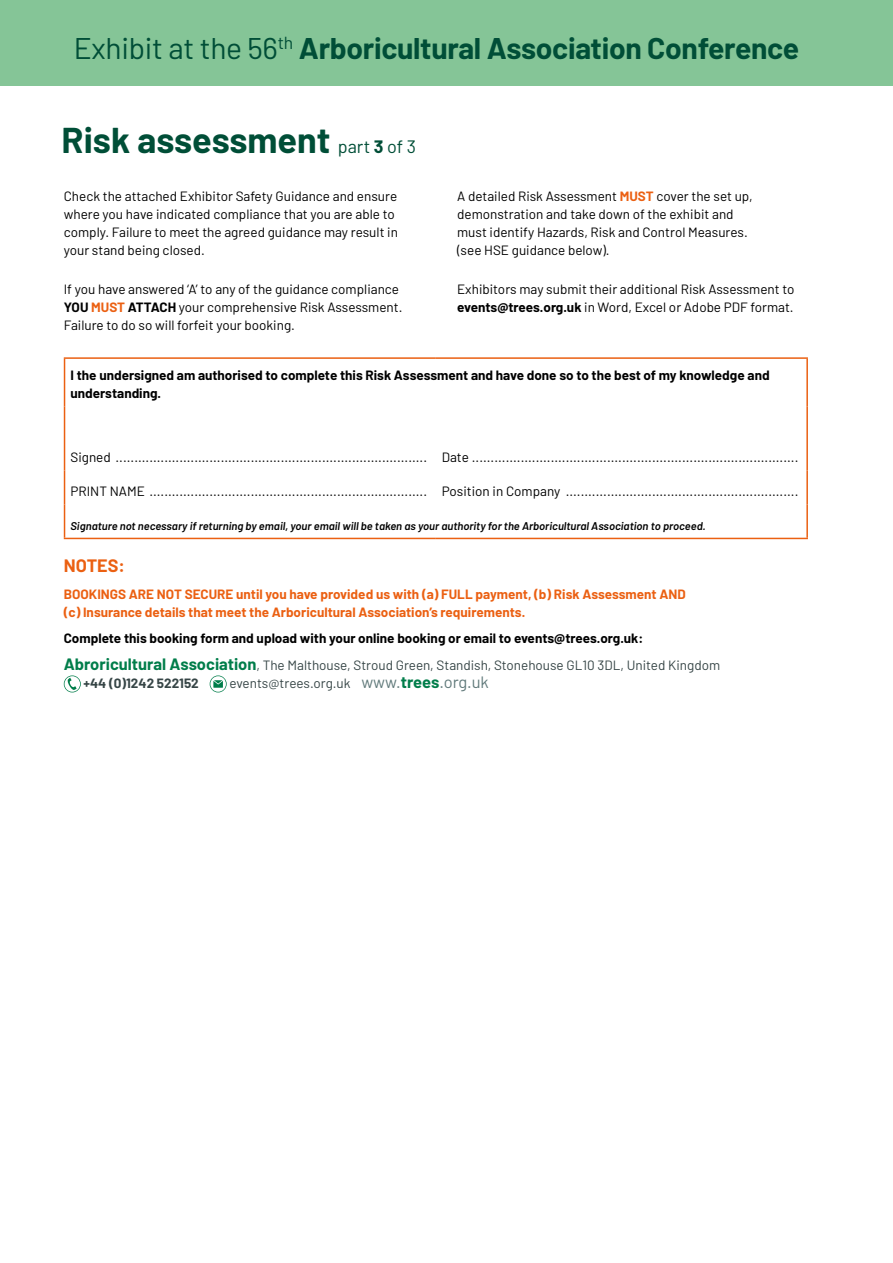
<style>
.page{position:relative;width:893px;height:1263px;background:#fff}
.page>*{position:absolute;margin:0;border:0;box-sizing:border-box;transform-origin:0 0}
.t1{font:700 36px "Barlow";color:#004e37}
.t2{font:700 30px "Barlow";letter-spacing:-.01em;color:#004e37}
.t3{font:700 18px "Barlow";color:#eb6012}
.t4{font:13.5px/18px "Barlow";color:#000}
.t5{font:700 13.5px/18px "Barlow";color:#000}
.t6{font:700 13.5px/18px "Barlow";color:#eb6012}
.t7{font:13.5px "Barlow";color:#364546}
.t8{font:700 13.5px "Barlow";color:#364546}
.t9{font:italic 600 11.25px "Barlow";color:#000}
.s1{font-weight:400}
.s2{font-weight:400;font-size:18px}
.s3{font-size:18px}
.s4{font-weight:700}
.s5{font-weight:700;color:#eb6012}
.s6{font-size:16.5px;color:#007d4a}
.s7{font-weight:400;color:#364546}
.s8{font-size:16.5px;color:#617a7b}
.s9{font-weight:700;font-size:16.5px;color:#007d4a}
</style>
<div class="page">
<hr style="left:64px;top:357px;width:372px;height:2px;background:#eb6012">
<hr style="left:64px;top:359px;width:1px;height:48px;background:#eb6012">
<hr style="left:436px;top:357px;width:372px;height:2px;background:#eb6012">
<hr style="left:806px;top:359px;width:2px;height:48px;background:#eb6012">
<hr style="left:64px;top:407px;width:1px;height:63px;background:#eb6012">
<hr style="left:806px;top:407px;width:2px;height:63px;background:#eb6012">
<hr style="left:64px;top:504px;width:1px;height:34px;background:#eb6012">
<hr style="left:806px;top:504px;width:2px;height:34px;background:#eb6012">
<hr style="left:64px;top:538px;width:372px;height:1px;background:#eb6012">
<hr style="left:436px;top:538px;width:372px;height:1px;background:#eb6012">
<hr style="left:64px;top:470px;width:1px;height:34px;background:#eb6012">
<hr style="left:806px;top:470px;width:2px;height:34px;background:#eb6012">
<svg style="left:64px;top:675px;width:17px;height:17px"></svg>
<svg style="left:210px;top:675px;width:17px;height:17px"></svg>
<div style="left:0;top:0;width:893px;height:85px;background:#85c597"></div>
<h2 class="t2" style="left:74px;top:26px;width:727px"><span class="s1">Exhibit at the 56</span><sup>th</sup> Arboricultural Association Conference</h2>
<h1 class="t1" style="left:62px;top:113px;width:356px">Risk assessment <span class="s2">part</span> <span class="s3">3</span> <span class="s2">of 3</span></h1>
<p class="t4" style="left:64px;top:186px;width:336px">Check the attached Exhibitor Safety Guidance and ensure where you have indicated compliance that you are able to comply. Failure to meet the agreed guidance may result in your stand being closed.</p>
<p class="t4" style="left:64px;top:279px;width:340px">If you have answered ‘A’ to any of the guidance compliance<br><span class="s4">YOU</span> <span class="s5">MUST</span> <span class="s4">ATTACH</span> your comprehensive Risk Assessment.<br>Failure to do so will forfeit your booking.</p>
<p class="t4" style="left:457px;top:186px;width:297px">A detailed Risk Assessment <span class="s5">MUST</span> cover the set up, demonstration and take down of the exhibit and must identify Hazards, Risk and Control Measures. (see HSE guidance below).</p>
<p class="t4" style="left:457px;top:279px;width:339px">Exhibitors may submit their additional Risk Assessment to <span class="s4">events@trees.org.uk</span> in Word, Excel or Adobe PDF format.</p>
<p class="t5" style="left:71px;top:365px;width:701px">I the undersigned am authorised to complete this Risk Assessment and have done so to the best of my knowledge and understanding.</p>
<p class="t4" style="left:71px;top:447px;width:729px">Signed ................................................................................... Date .......................................................................................</p>
<p class="t4" style="left:71px;top:481px;width:729px">PRINT NAME .......................................................................... Position in Company ..............................................................</p>
<p class="t9" style="left:71px;top:518px;width:637px">Signature not necessary if returning by email, your email will be taken as your authority for the Arboricultural Association to proceed.</p>
<h3 class="t3" style="left:64px;top:553px;width:63px">NOTES:</h3>
<p class="t6" style="left:64px;top:584px;width:623px">BOOKINGS ARE NOT SECURE until you have provided us with (a) FULL payment, (b) Risk Assessment AND (c) Insurance details that meet the Arboricultural Association’s requirements.</p>
<p class="t5" style="left:64px;top:624px;width:658px;line-height:26.5px">Complete this booking form and upload with your online booking or email to events@trees.org.uk:<br><span class="s6">Abroricultural Association</span><span class="s7">, The Malthouse, Stroud Green, Standish, Stonehouse GL10 3DL, United Kingdom</span></p>
<p class="t8" style="left:83px;top:673px;width:117px">+44 (0)1242 522152</p>
<p class="t7" style="left:229px;top:673px;width:261px">events@trees.org.uk <span class="s8">www.</span><span class="s9">trees</span><span class="s8">.org.uk</span></p>
</div>
